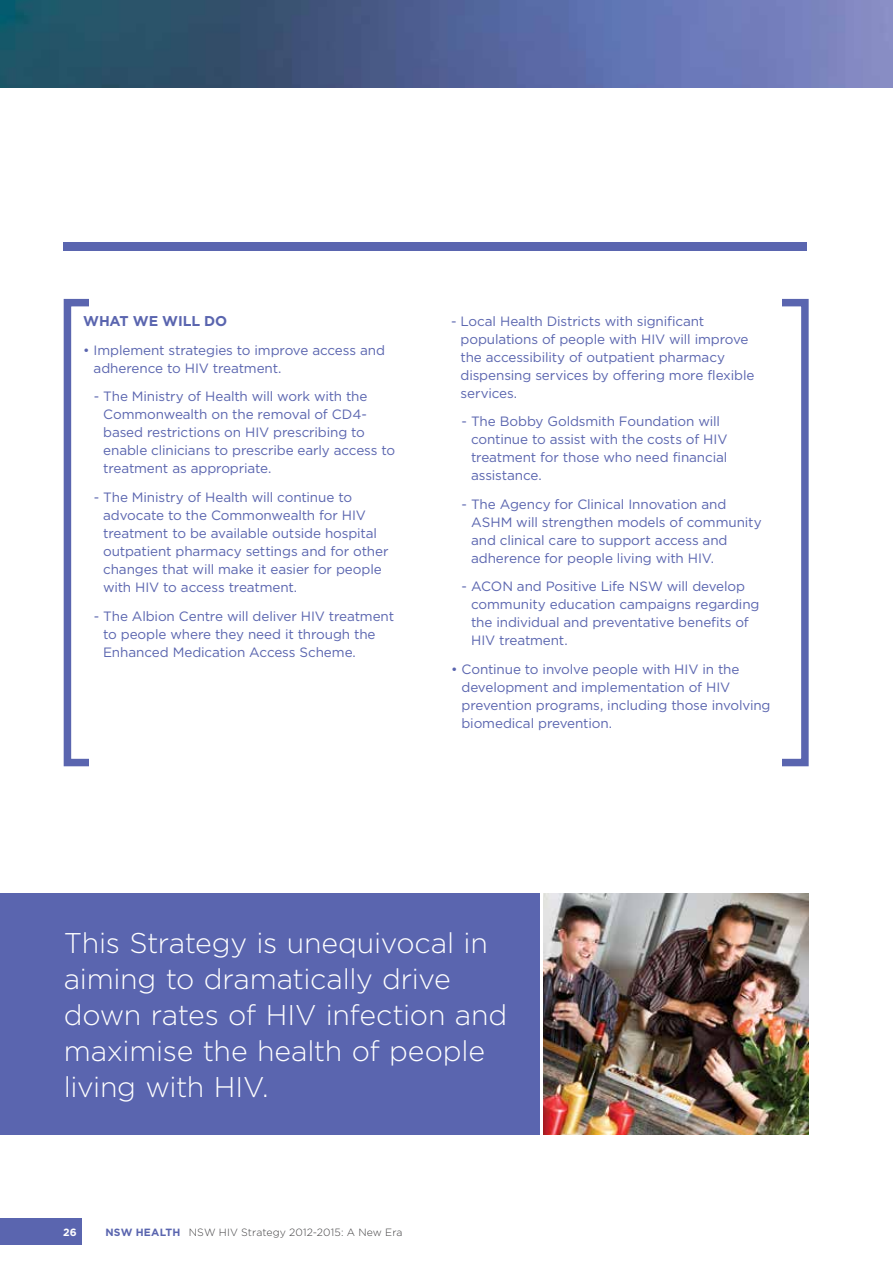
<style>
.page{position:relative;width:893px;height:1263px;background:#fff}
.page>*{position:absolute;margin:0;border:0;box-sizing:border-box;transform-origin:0 0}
.t1{font:300 28.5px/36px "Gotham";letter-spacing:-.01em;color:#fff}
.t2{font:700 14.25px "Gotham";letter-spacing:-.015em;color:#5a65af}
.t3{font:13.5px/18px "Gotham";letter-spacing:-.01em;color:#5a65af}
.t4{font:300 10.5px "Gotham";letter-spacing:.005em;color:#414042}
.t5{font:700 10.5px "Gotham";color:#fff}
.s1{font-weight:700;color:#5a65af}
</style>
<div class="page">
<div style="left:64px;top:243px;width:743px;height:8px;background:#5a65af"></div>
<img style="left:0;top:0;width:893px;height:87px">
<div style="left:64px;top:299px;width:745px;height:467px;border:8px solid #5a65af"></div>
<div style="left:89px;top:285px;width:692px;height:511px;background:#fff"></div>
<div style="left:0;top:893px;width:539px;height:241px;background:#5a65af"></div>
<img style="left:544px;top:893px;width:264px;height:241px">
<div style="left:0;top:1219px;width:82px;height:26px;background:#5a65af"></div>
<p class="t2" style="left:83px;top:312px;width:146px">WHAT WE WILL DO</p>
<p class="t3" style="left:94px;top:341px;width:293px;text-indent:-10px">• Implement strategies to improve access and adherence to HIV treatment.</p>
<p class="t3" style="left:103px;top:388px;width:294px;text-indent:-9px">- The Ministry of Health will work with the Commonwealth on the removal of CD4- based restrictions on HIV prescribing to enable clinicians to prescribe early access to treatment as appropriate.</p>
<p class="t3" style="left:103px;top:488px;width:287px;text-indent:-9px">- The Ministry of Health will continue to advocate to the Commonwealth for HIV treatment to be available outside hospital outpatient pharmacy settings and for other changes that will make it easier for people with HIV to access treatment.</p>
<p class="t3" style="left:103px;top:607px;width:292px;text-indent:-9px">- The Albion Centre will deliver HIV treatment to people where they need it through the<br>Enhanced Medication Access Scheme.</p>
<p class="t3" style="left:461px;top:312px;width:295px;text-indent:-9px">- Local Health Districts with significant populations of people with HIV will improve the accessibility of outpatient pharmacy dispensing services by offering more flexible services.</p>
<p class="t3" style="left:471px;top:412px;width:258px;text-indent:-9px">- The Bobby Goldsmith Foundation will continue to assist with the costs of HIV treatment for those who need financial assistance.</p>
<p class="t3" style="left:471px;top:495px;width:292px;text-indent:-9px">- The Agency for Clinical Innovation and ASHM will strengthen models of community and clinical care to support access and adherence for people living with HIV.</p>
<p class="t3" style="left:471px;top:578px;width:290px;text-indent:-9px">- ACON and Positive Life NSW will develop community education campaigns regarding the individual and preventative benefits of HIV treatment.</p>
<p class="t3" style="left:461px;top:660px;width:311px;text-indent:-10px">• Continue to involve people with HIV in the development and implementation of HIV prevention programs, including those involving biomedical prevention.</p>
<h1 class="t1" style="left:64px;top:925px;width:445px">This Strategy is unequivocal in aiming to dramatically drive down rates of HIV infection and maximise the health of people living with HIV.</h1>
<p class="t5" style="left:63px;top:1225px;width:15px">26</p>
<p class="t4" style="left:105px;top:1226px;width:299px"><span class="s1">NSW HEALTH</span> NSW HIV Strategy 2012-2015: A New Era</p>
</div>
